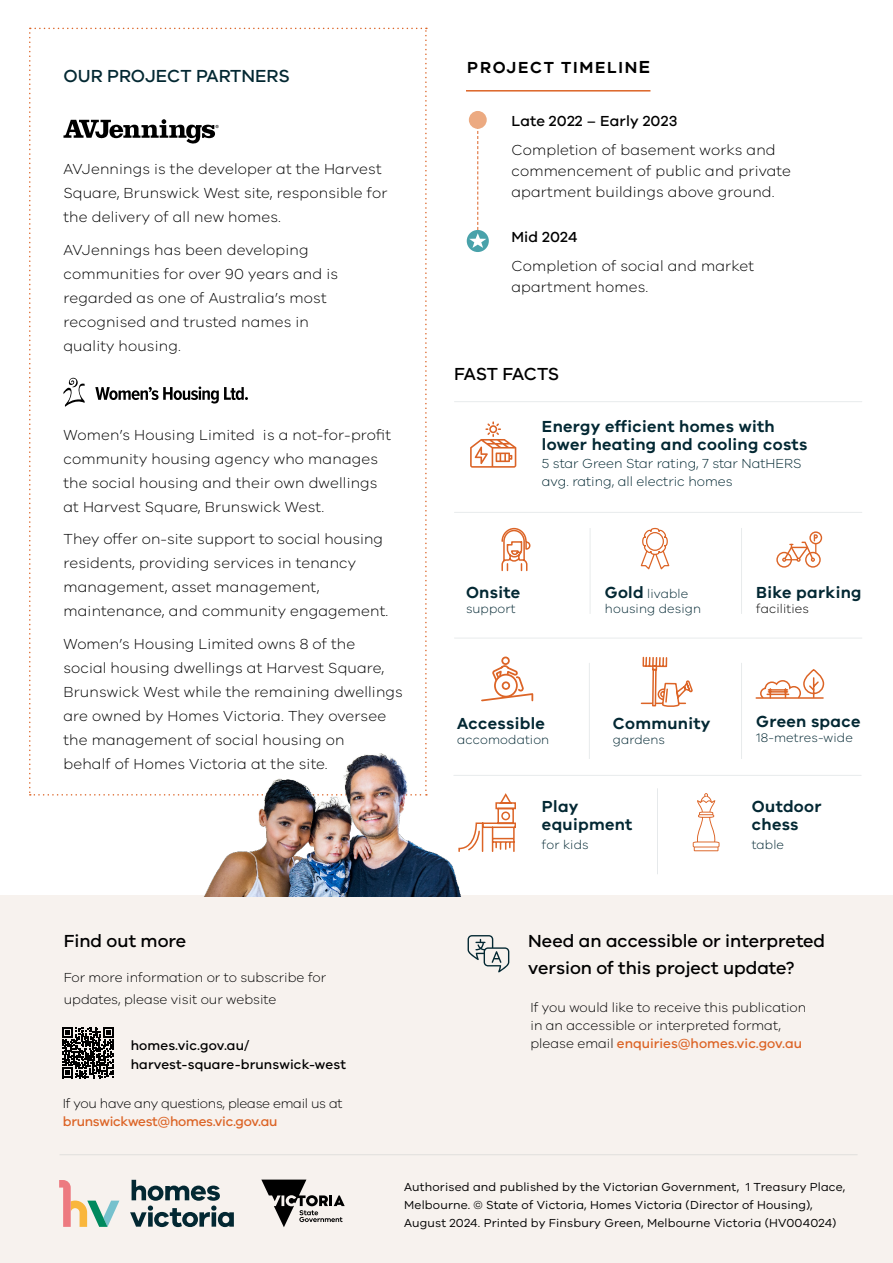
<style>
.page{position:relative;width:893px;height:1263px;background:#fff}
.page>*{position:absolute;margin:0;border:0;box-sizing:border-box;transform-origin:0 0}
.t1{font:500 18px/27px "VIC";color:#000}
.t2{font:500 18px "VIC";color:#032832}
.t3{font:500 18px "VIC";letter-spacing:-.02em;color:#000}
.t4{font:600 16.5px/18px "VIC";letter-spacing:.02em;color:#032833}
.t5{font:600 16.5px "VIC";letter-spacing:.1em;color:#000}
.t6{font:300 15px/24px "VIC";letter-spacing:.01em;color:#000}
.t7{font:500 15px "VIC";letter-spacing:.01em;color:#000}
.t8{font:300 13.5px/18px "VIC";color:#000}
.t9{font:300 13.5px/18px "VIC";color:#032832}
.t10{font:500 13.5px/19.5px "VIC";letter-spacing:.01em;color:#000}
.t11{font:300 13.5px "VIC";letter-spacing:-.02em;color:#000}
.t12{font:500 13.5px "VIC";letter-spacing:-.02em;color:#dc6426}
.t13{font:300 12.75px/15px "VIC";letter-spacing:.01em;color:#032833}
.t14{font:300 12.75px "VIC";letter-spacing:.01em;color:#000}
.t15{font:12px/18px "VIC";letter-spacing:.015em;color:#000}
.s1{font-size:18px}
.s2{font-weight:600;font-size:16.5px}
.s3{font-weight:500;color:#dc6426}
</style>
<div class="page">
<div style="left:0;top:896px;width:893px;height:367px;background:#f7f2ee"></div>
<svg style="left:130px;top:1180px;width:104px;height:47px"></svg>
<svg style="left:261px;top:1179px;width:84px;height:48px"></svg>
<svg style="left:59px;top:1180px;width:60px;height:47px"></svg>
<div style="left:469px;top:111px;width:18px;height:18px;background:#ecaa81;border-radius:50%"></div>
<svg style="left:467px;top:230px;width:22px;height:22px"></svg>
<svg style="left:469px;top:126px;width:17px;height:122px"></svg>
<svg style="left:62px;top:1027px;width:52px;height:51px"></svg>
<hr style="left:454px;top:512px;width:408px;height:1px;background:#032833">
<hr style="left:454px;top:401px;width:408px;height:1px;background:#032833">
<hr style="left:60px;top:1154px;width:798px;height:1px;background:#032833">
<hr style="left:454px;top:638px;width:408px;height:1px;background:#032833">
<hr style="left:453px;top:775px;width:408px;height:1px;background:#032833">
<svg style="left:481px;top:656px;width:53px;height:46px"></svg>
<hr style="left:589px;top:663px;width:1px;height:96px;background:#032833">
<hr style="left:741px;top:663px;width:1px;height:96px;background:#032833">
<hr style="left:590px;top:528px;width:1px;height:86px;background:#032833">
<hr style="left:741px;top:528px;width:1px;height:86px;background:#032833">
<hr style="left:657px;top:788px;width:1px;height:86px;background:#032833">
<svg style="left:640px;top:656px;width:53px;height:51px"></svg>
<svg style="left:501px;top:527px;width:30px;height:45px"></svg>
<img style="left:180px;top:775px;width:293px;height:121px">
<svg style="left:468px;top:935px;width:41px;height:37px"></svg>
<svg style="left:29px;top:28px;width:398px;height:767px"></svg>
<svg style="left:760px;top:670px;width:65px;height:29px"></svg>
<hr style="left:756px;top:697px;width:67px;height:2px;background:#dc6426">
<hr style="left:466px;top:90px;width:184px;height:2px;background:#dc6426">
<svg style="left:470px;top:421px;width:46px;height:47px"></svg>
<svg style="left:640px;top:527px;width:30px;height:43px"></svg>
<svg style="left:776px;top:531px;width:46px;height:37px"></svg>
<svg style="left:693px;top:793px;width:26px;height:58px"></svg>
<svg style="left:458px;top:792px;width:58px;height:61px"></svg>
<p class="t2" style="left:63px;top:65px;width:228px">OUR PROJECT PARTNERS</p>
<p class="t6" style="left:63px;top:156px;width:326px">AVJennings is the developer at the Harvest<br>Square, Brunswick West site, responsible for the delivery of all new homes.</p>
<p class="t6" style="left:63px;top:237px;width:276px">AVJennings has been developing communities for over 90 years and is regarded as one of Australia’s most recognised and trusted names in quality housing.</p>
<p class="t6" style="left:63px;top:422px;width:329px">Women’s Housing Limited is a not-for-profit community housing agency who manages the social housing and their own dwellings at Harvest Square, Brunswick West.</p>
<p class="t6" style="left:63px;top:527px;width:326px">They offer on-site support to social housing residents, providing services in tenancy management, asset management, maintenance, and community engagement.</p>
<p class="t6" style="left:63px;top:631px;width:341px">Women’s Housing Limited owns 8 of the<br>social housing dwellings at Harvest Square, Brunswick West while the remaining dwellings are owned by Homes Victoria. They oversee the management of social housing on<br>behalf of Homes Victoria at the site.</p>
<p class="t1" style="left:64px;top:927px;width:124px">Find out more</p>
<p class="t8" style="left:64px;top:966px;width:264px;line-height:22.2px">For more information or to subscribe for updates, please visit our website</p>
<p class="t10" style="left:131px;top:1035px;width:217px">homes.vic.gov.au/ harvest-square-brunswick-west</p>
<p class="t11" style="left:63px;top:1095px;width:281px">If you have any questions, please email us at</p>
<p class="t12" style="left:63px;top:1113px;width:216px">brunswickwest@homes.vic.gov.au</p>
<p class="t5" style="left:467px;top:57px;width:185px">PROJECT TIMELIN<span class="s1">E</span></p>
<p class="t7" style="left:511px;top:112px;width:167px">Late 2022 – Early 2023</p>
<p class="t6" style="left:511px;top:139px;width:281px;line-height:21px">Completion of basement works and commencement of public and private apartment buildings above ground.</p>
<p class="t7" style="left:511px;top:227px;width:67px">Mid 2024</p>
<p class="t6" style="left:511px;top:255px;width:244px;line-height:21px">Completion of social and market apartment homes.</p>
<p class="t3" style="left:454px;top:363px;width:107px">FAST FACTS</p>
<p class="t4" style="left:542px;top:417px;width:267px">Energy efficient homes with lower heating and cooling costs</p>
<p class="t9" style="left:542px;top:454px;width:261px">5 star Green Star rating, 7 star NatHERS avg. rating, all electric homes</p>
<p class="t4" style="left:466px;top:583px;width:56px">Onsite</p>
<p class="t13" style="left:466px;top:600px;width:51px">support</p>
<p class="t13" style="left:605px;top:585px;width:98px"><span class="s2">Gold</span> livable housing design</p>
<p class="t4" style="left:756px;top:583px;width:107px">Bike parking</p>
<p class="t14" style="left:756px;top:601px;width:54px">facilities</p>
<p class="t4" style="left:457px;top:714px;width:89px">Accessible</p>
<p class="t13" style="left:457px;top:732px;width:94px">accomodation</p>
<p class="t4" style="left:613px;top:714px;width:99px">Community</p>
<p class="t13" style="left:613px;top:732px;width:54px">gardens</p>
<p class="t4" style="left:756px;top:712px;width:106px">Green space</p>
<p class="t13" style="left:756px;top:730px;width:98px">18-metres-wide</p>
<p class="t4" style="left:542px;top:797px;width:92px">Play equipment</p>
<p class="t13" style="left:542px;top:837px;width:48px">for kids</p>
<p class="t4" style="left:752px;top:797px;width:71px">Outdoor chess</p>
<p class="t13" style="left:752px;top:837px;width:34px">table</p>
<p class="t1" style="left:528px;top:927px;width:298px">Need an accessible or interpreted version of this project update?</p>
<p class="t8" style="left:530px;top:998px;width:277px">If you would like to receive this publication in an accessible or interpreted format, please email <span class="s3">enquiries@homes.vic.gov.au</span></p>
<p class="t15" style="left:404px;top:1178px;width:443px">Authorised and published by the Victorian Government, 1 Treasury Place,<br>Melbourne. © State of Victoria, Homes Victoria (Director of Housing),<br>August 2024. Printed by Finsbury Green, Melbourne Victoria (HV004024)</p>
</div>
